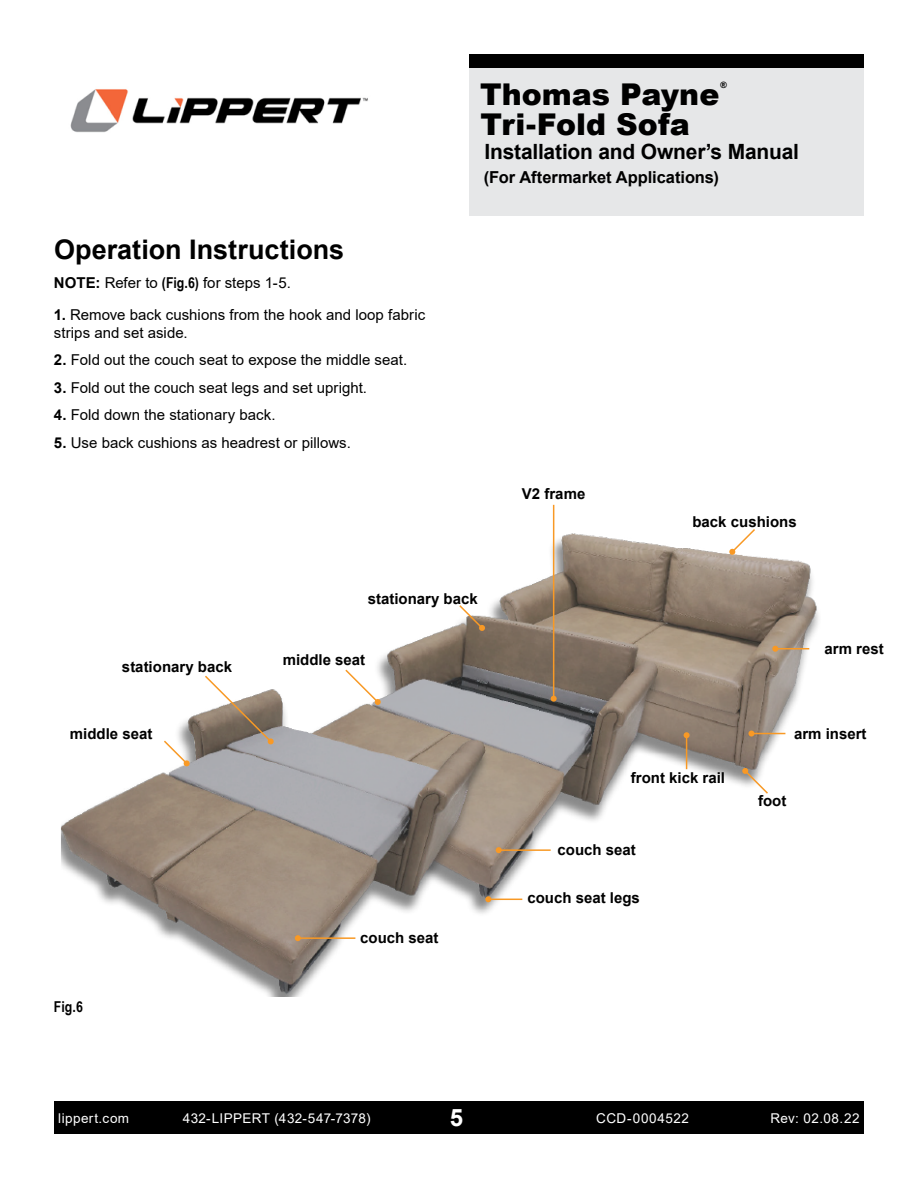
<style>
.page{position:relative;width:918px;height:1188px;background:#fff}
.page>*{position:absolute;margin:0;border:0;box-sizing:border-box;transform-origin:0 0}
.t1{font:900 30px "Arial";color:#000}
.t2{font:700 27px "Arial";color:#000}
.t3{font:700 24px "Arial";color:#fff}
.t4{font:700 21px "Arial";letter-spacing:-.01em;color:#000}
.t5{font:700 16.5px "Arial";letter-spacing:-.005em;color:#000}
.t6{font:15px/18px "Arial";letter-spacing:.005em;color:#000}
.t7{font:700 15px "Arial";color:#000}
.t8{font:700 15px "Arial Narrow";color:#000}
.t9{font:13.5px "Arial";letter-spacing:.035em;color:#fff}
.t10{font:900 8.7px "Arial";color:#000}
.s1{font-weight:700}
.s2{font-family:"Arial Narrow";font-weight:700}
</style>
<div class="page">
<div style="left:54px;top:1102px;width:810px;height:32px;background:#000"></div>
<img style="left:70px;top:89px;width:298px;height:44px">
<div style="left:469px;top:54px;width:395px;height:162px;background:#e6e7e8"></div>
<div style="left:469px;top:54px;width:395px;height:14px;background:#000"></div>
<img style="left:61px;top:504px;width:758px;height:492px">
<svg style="left:729px;top:527px;width:28px;height:28px"></svg>
<hr style="left:775px;top:648px;width:34px;height:1px;background:#f89925">
<svg style="left:772px;top:646px;width:6px;height:6px"></svg>
<hr style="left:751px;top:733px;width:34px;height:1px;background:#f89925">
<svg style="left:748px;top:731px;width:6px;height:6px"></svg>
<svg style="left:742px;top:768px;width:28px;height:27px"></svg>
<hr style="left:686px;top:735px;width:1px;height:34px;background:#f89925">
<svg style="left:684px;top:732px;width:6px;height:6px"></svg>
<hr style="left:488px;top:899px;width:34px;height:1px;background:#f89925">
<svg style="left:485px;top:896px;width:6px;height:6px"></svg>
<hr style="left:499px;top:849px;width:52px;height:2px;background:#f89925">
<svg style="left:496px;top:847px;width:6px;height:6px"></svg>
<hr style="left:298px;top:937px;width:57px;height:2px;background:#f89925">
<svg style="left:295px;top:935px;width:6px;height:6px"></svg>
<svg style="left:162px;top:739px;width:28px;height:28px"></svg>
<svg style="left:203px;top:674px;width:71px;height:71px"></svg>
<svg style="left:344px;top:668px;width:37px;height:37px"></svg>
<svg style="left:458px;top:604px;width:27px;height:27px"></svg>
<hr style="left:553px;top:505px;width:1px;height:194px;background:#f89925">
<svg style="left:551px;top:696px;width:6px;height:6px"></svg>
<h2 class="t2" style="left:54px;top:231px;width:292px">Operation Instructions</h2>
<p class="t6" style="left:54px;top:274px;width:239px"><span class="s1">NOTE:</span> Refer to <span class="s2">(Fig.6)</span> for steps 1-5.</p>
<p class="t6" style="left:54px;top:306px;width:373px"><span class="s1">1.</span> Remove back cushions from the hook and loop fabric strips and set aside.</p>
<p class="t6" style="left:54px;top:351px;width:355px"><span class="s1">2.</span> Fold out the couch seat to expose the middle seat.</p>
<p class="t6" style="left:54px;top:379px;width:315px"><span class="s1">3.</span> Fold out the couch seat legs and set upright.</p>
<p class="t6" style="left:54px;top:406px;width:223px"><span class="s1">4.</span> Fold down the stationary back.</p>
<p class="t6" style="left:54px;top:433px;width:298px"><span class="s1">5.</span> Use back cushions as headrest or pillows.</p>
<h1 class="t1" style="left:480px;top:73px;width:241px">Thomas Payne</h1>
<p class="t10" style="left:720px;top:79px;width:8px">®</p>
<h1 class="t1" style="left:480px;top:103px;width:211px">Tri-Fold Sofa</h1>
<h3 class="t4" style="left:484px;top:137px;width:316px">Installation and Owner’s Manual</h3>
<p class="t5" style="left:484px;top:166px;width:236px">(For Aftermarket Applications)</p>
<p class="t7" style="left:522px;top:483px;width:65px">V2 frame</p>
<p class="t7" style="left:692px;top:511px;width:106px">back cushions</p>
<p class="t7" style="left:122px;top:656px;width:112px">stationary back</p>
<p class="t7" style="left:70px;top:723px;width:84px">middle seat</p>
<p class="t8" style="left:54px;top:995px;width:30px">Fig.6</p>
<p class="t7" style="left:368px;top:588px;width:112px">stationary back</p>
<p class="t7" style="left:283px;top:649px;width:84px">middle seat</p>
<p class="t7" style="left:360px;top:927px;width:80px">couch seat</p>
<p class="t7" style="left:631px;top:767px;width:96px">front kick rail</p>
<p class="t7" style="left:558px;top:839px;width:80px">couch seat</p>
<p class="t7" style="left:527px;top:887px;width:114px">couch seat legs</p>
<p class="t7" style="left:825px;top:638px;width:61px">arm rest</p>
<p class="t7" style="left:794px;top:723px;width:74px">arm insert</p>
<p class="t7" style="left:758px;top:790px;width:30px">foot</p>
<p class="t9" style="left:58px;top:1109px;width:72px">lippert.com</p>
<p class="t9" style="left:183px;top:1109px;width:189px">432-LIPPERT (432-547-7378)</p>
<h3 class="t3" style="left:450px;top:1100px;width:15px">5</h3>
<p class="t9" style="left:770px;top:1109px;width:91px">Rev: 02.08.22</p>
<p class="t9" style="left:596px;top:1109px;width:94px">CCD-0004522</p>
</div>
